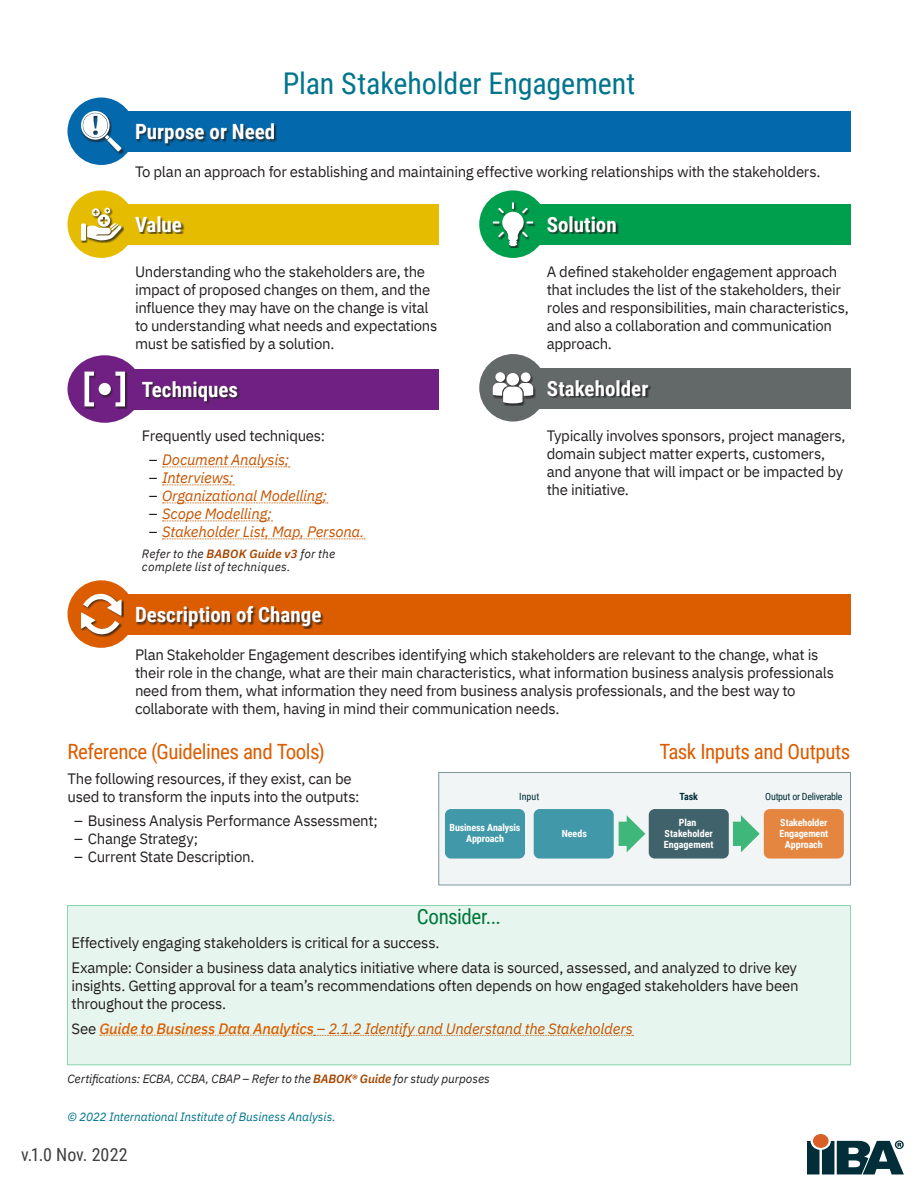
<style>
.page{position:relative;width:918px;height:1188px;background:#fff}
.page>*{position:absolute;margin:0;border:0;box-sizing:border-box;transform-origin:0 0}
.Task_Card_Title{font:30px "Roboto Condensed";letter-spacing:-.005em;color:#00758c}
.Task_Card_Subhead{font:700 21px "Roboto Condensed";color:#fff}
.Task_Card_Tools_Head{font:21px "Roboto Condensed";letter-spacing:-.02em;color:#db5d00}
.Task_Cards_Consider{font:21px "Roboto Condensed";letter-spacing:-.02em;color:#00773a}
.t1{font:18px "Roboto Condensed";color:#3e3e3f}
.Task_Card_Body_Copy{font:15px/18px "IBM Plex Sans";letter-spacing:-.02em;color:#231f20}
.Task_Card_Body_Copy-2{font:italic 15px "IBM Plex Sans";letter-spacing:-.015em;color:#c55400}
.Task_Card_Fine_Print{font:italic 12px/13.5px "IBM Plex Sans";color:#231f20}
.Task_Card_Copyright{font:italic 12px "IBM Plex Sans";letter-spacing:-.01em;color:#00758c}
.t2{font:700 9.9px/10.9px "Roboto Condensed";letter-spacing:-.005em;color:#fff;text-align:center}
.t3{font:9.9px "Roboto Condensed";letter-spacing:-.025em;color:#002e38}
.t4{font:700 9.9px "Roboto Condensed";color:#002e38}
.s1{font-style:normal;color:#231f20}
.s2{font-weight:600;color:#a44600}
.s3{font-weight:500;color:#db5d00}
</style>
<div class="page">
<div style="left:813px;top:1134px;width:16px;height:14px;background:#d95e27;border-radius:50%"></div>
<svg style="left:807px;top:1140px;width:97px;height:34px"></svg>
<div style="left:67px;top:905px;width:784px;height:160px;background:#e6f5ed;border:1px solid #8dd4af"></div>
<div style="left:101px;top:111px;width:749px;height:41px;background:#0369ac"></div>
<div style="left:68px;top:98px;width:67px;height:67px;background:#0369ac;border-radius:50%"></div>
<div style="left:101px;top:594px;width:749px;height:40px;background:#db5d00"></div>
<div style="left:68px;top:580px;width:67px;height:68px;background:#db5d00;border-radius:50%"></div>
<div style="left:101px;top:205px;width:338px;height:40px;background:#e5bc00"></div>
<div style="left:68px;top:190px;width:67px;height:68px;background:#e5bc00;border-radius:50%"></div>
<div style="left:513px;top:205px;width:337px;height:40px;background:#009f4d"></div>
<div style="left:479px;top:190px;width:68px;height:68px;background:#009f4d;border-radius:50%"></div>
<div style="left:105px;top:369px;width:334px;height:41px;background:#702083"></div>
<div style="left:68px;top:355px;width:74px;height:68px;background:#702083;border-radius:50%"></div>
<div style="left:513px;top:368px;width:337px;height:41px;background:#636868"></div>
<div style="left:479px;top:354px;width:68px;height:68px;background:#636868;border-radius:50%"></div>
<div style="left:81px;top:594px;width:43px;height:43px;background:#231f20;opacity:.75"></div>
<svg style="left:81px;top:594px;width:40px;height:40px"></svg>
<div style="left:493px;top:372px;width:43px;height:34px;background:#231f20;opacity:.75"></div>
<div style="left:495px;top:372px;width:10px;height:10px;background:#fff;border-radius:50%"></div>
<div style="left:507px;top:373px;width:12px;height:13px;background:#fff;border-radius:50%"></div>
<div style="left:521px;top:372px;width:10px;height:10px;background:#fff;border-radius:50%"></div>
<svg style="left:493px;top:383px;width:40px;height:20px"></svg>
<div style="left:81px;top:208px;width:43px;height:35px;background:#231f20;opacity:.75"></div>
<div style="left:81px;top:224px;width:5px;height:17px;background:#fff"></div>
<svg style="left:87px;top:208px;width:35px;height:32px"></svg>
<div style="left:493px;top:202px;width:43px;height:46px;background:#231f20;opacity:.75"></div>
<svg style="left:493px;top:202px;width:40px;height:43px"></svg>
<div style="left:84px;top:372px;width:43px;height:37px;background:#231f20;opacity:.75"></div>
<svg style="left:84px;top:372px;width:41px;height:34px"></svg>
<div style="left:99px;top:383px;width:12px;height:12px;background:#fff;border-radius:50%"></div>
<div style="left:81px;top:111px;width:43px;height:43px;background:#231f20;opacity:.75"></div>
<svg style="left:81px;top:111px;width:41px;height:40px"></svg>
<div style="left:136px;top:124px;width:141px;height:22px;background:#231f20;opacity:.75"></div>
<div style="left:136px;top:606px;width:188px;height:23px;background:#231f20;opacity:.75"></div>
<div style="left:135px;top:217px;width:49px;height:17px;background:#231f20;opacity:.75"></div>
<div style="left:547px;top:217px;width:72px;height:17px;background:#231f20;opacity:.75"></div>
<div style="left:142px;top:381px;width:98px;height:23px;background:#231f20;opacity:.75"></div>
<div style="left:547px;top:380px;width:104px;height:18px;background:#231f20;opacity:.75"></div>
<svg style="left:163px;top:467px;width:127px;height:1px"></svg>
<svg style="left:163px;top:485px;width:71px;height:1px"></svg>
<svg style="left:163px;top:503px;width:165px;height:1px"></svg>
<svg style="left:163px;top:521px;width:110px;height:1px"></svg>
<svg style="left:163px;top:539px;width:202px;height:1px"></svg>
<div style="left:439px;top:772px;width:411px;height:113px;background:#f2f5f5"></div>
<div style="left:649px;top:809px;width:80px;height:50px;background:#40626a;border-radius:6px"></div>
<div style="left:764px;top:809px;width:80px;height:50px;background:#e48640;border-radius:6px"></div>
<svg style="left:619px;top:815px;width:26px;height:37px"></svg>
<svg style="left:733px;top:815px;width:27px;height:37px"></svg>
<div style="left:534px;top:809px;width:80px;height:50px;background:#4098a9;border-radius:6px"></div>
<div style="left:445px;top:809px;width:80px;height:50px;background:#4098a9;border-radius:6px"></div>
<div style="left:439px;top:772px;width:412px;height:113px;border:1px solid #80969c"></div>
<svg style="left:100px;top:1035px;width:533px;height:1px"></svg>
<p class="Task_Card_Subhead" style="left:135px;top:117px;width:142px">Purpose or Need</p>
<p class="Task_Card_Title" style="left:283px;top:63px;width:354px">Plan Stakeholder Engagement</p>
<p class="Task_Card_Body_Copy" style="left:135px;top:161px;width:687px">To plan an approach for establishing and maintaining effective working relationships with the stakeholders.</p>
<p class="Task_Card_Subhead" style="left:135px;top:210px;width:49px">Value</p>
<p class="Task_Card_Subhead" style="left:547px;top:210px;width:72px">Solution</p>
<p class="Task_Card_Body_Copy" style="left:135px;top:261px;width:304px">Understanding who the stakeholders are, the impact of proposed changes on them, and the influence they may have on the change is vital to understanding what needs and expectations must be satisfied by a solution.</p>
<p class="Task_Card_Body_Copy" style="left:547px;top:261px;width:304px">A defined stakeholder engagement approach that includes the list of the stakeholders, their roles and responsibilities, main characteristics, and also a collaboration and communication approach.</p>
<p class="Task_Card_Subhead" style="left:142px;top:375px;width:98px">Techniques</p>
<p class="Task_Card_Subhead" style="left:547px;top:374px;width:103px">Stakeholder</p>
<p class="Task_Card_Body_Copy" style="left:142px;top:425px;width:185px">Frequently used techniques:</p>
<p class="Task_Card_Body_Copy-2" style="left:149px;top:449px;width:142px"><span class="s1">–</span> Document Analysis;</p>
<p class="Task_Card_Body_Copy-2" style="left:149px;top:467px;width:86px"><span class="s1">–</span> Interviews;</p>
<p class="Task_Card_Body_Copy-2" style="left:149px;top:485px;width:180px"><span class="s1">–</span> Organizational Modelling;</p>
<p class="Task_Card_Body_Copy-2" style="left:149px;top:503px;width:125px"><span class="s1">–</span> Scope Modelling;</p>
<p class="Task_Card_Body_Copy-2" style="left:149px;top:521px;width:217px"><span class="s1">–</span> Stakeholder List, Map, Persona.</p>
<p class="Task_Card_Fine_Print" style="left:142px;top:546px;width:195px">Refer to the <span class="s2">BABOK Guide v3</span> for the complete list of techniques.</p>
<p class="Task_Card_Subhead" style="left:135px;top:600px;width:188px">Description of Change</p>
<p class="Task_Card_Body_Copy" style="left:547px;top:425px;width:300px">Typically involves sponsors, project managers, domain subject matter experts, customers, and anyone that will impact or be impacted by the initiative.</p>
<p class="Task_Card_Body_Copy" style="left:135px;top:644px;width:701px">Plan Stakeholder Engagement describes identifying which stakeholders are relevant to the change, what is their role in the change, what are their main characteristics, what information business analysis professionals need from them, what information they need from business analysis professionals, and the best way to collaborate with them, having in mind their communication needs.</p>
<p class="Task_Card_Tools_Head" style="left:68px;top:737px;width:259px">Reference (Guidelines and Tools)</p>
<p class="Task_Card_Body_Copy" style="left:68px;top:768px;width:294px">The following resources, if they exist, can be used to transform the inputs into the outputs:</p>
<p class="Task_Card_Body_Copy" style="left:74px;top:811px;width:305px">– Business Analysis Performance Assessment;</p>
<p class="Task_Card_Body_Copy" style="left:74px;top:829px;width:125px">– Change Strategy;</p>
<p class="Task_Card_Body_Copy" style="left:74px;top:847px;width:182px">– Current State Description.</p>
<p class="Task_Card_Tools_Head" style="left:660px;top:737px;width:192px">Task Inputs and Outputs</p>
<p class="t3" style="left:519px;top:789px;width:22px">Input</p>
<p class="t4" style="left:679px;top:789px;width:20px">Task</p>
<p class="t3" style="left:765px;top:789px;width:79px">Output or Deliverable</p>
<p class="t2" style="left:450px;top:822px;width:73px">Business Analysis<br>Approach</p>
<p class="t2" style="left:562px;top:827px;width:27px">Needs</p>
<p class="t2" style="left:664px;top:816px;width:51px">Plan<br>Stakeholder<br>Engagement</p>
<p class="t2" style="left:780px;top:816px;width:50px">Stakeholder<br>Engagement<br>Approach</p>
<p class="Task_Cards_Consider" style="left:417px;top:902px;width:86px">Consider...</p>
<p class="Task_Card_Body_Copy" style="left:72px;top:933px;width:369px">Effectively engaging stakeholders is critical for a success.</p>
<p class="Task_Card_Body_Copy" style="left:72px;top:958px;width:729px;text-align:justify">Example: Consider a business data analytics initiative where data is sourced, assessed, and analyzed to drive key insights. Getting approval for a team’s recommendations often depends on how engaged stakeholders have been throughout the process.</p>
<p class="Task_Card_Body_Copy-2" style="left:72px;top:1017px;width:563px"><span class="s1">See</span> <span class="s3">Guide to Business Data Analytics</span> – 2.1.2 Identify and Understand the Stakeholders</p>
<p class="Task_Card_Fine_Print" style="left:68px;top:1071px;width:424px">Certifications: ECBA, CCBA, CBAP – Refer to the <span class="s2">BABOK® Guide</span> for study purposes</p>
<p class="Task_Card_Copyright" style="left:68px;top:1107px;width:270px">© 2022 International Institute of Business Analysis.</p>
<p class="t1" style="left:21px;top:1142px;width:108px">v.1.0 Nov. 2022</p>
</div>
